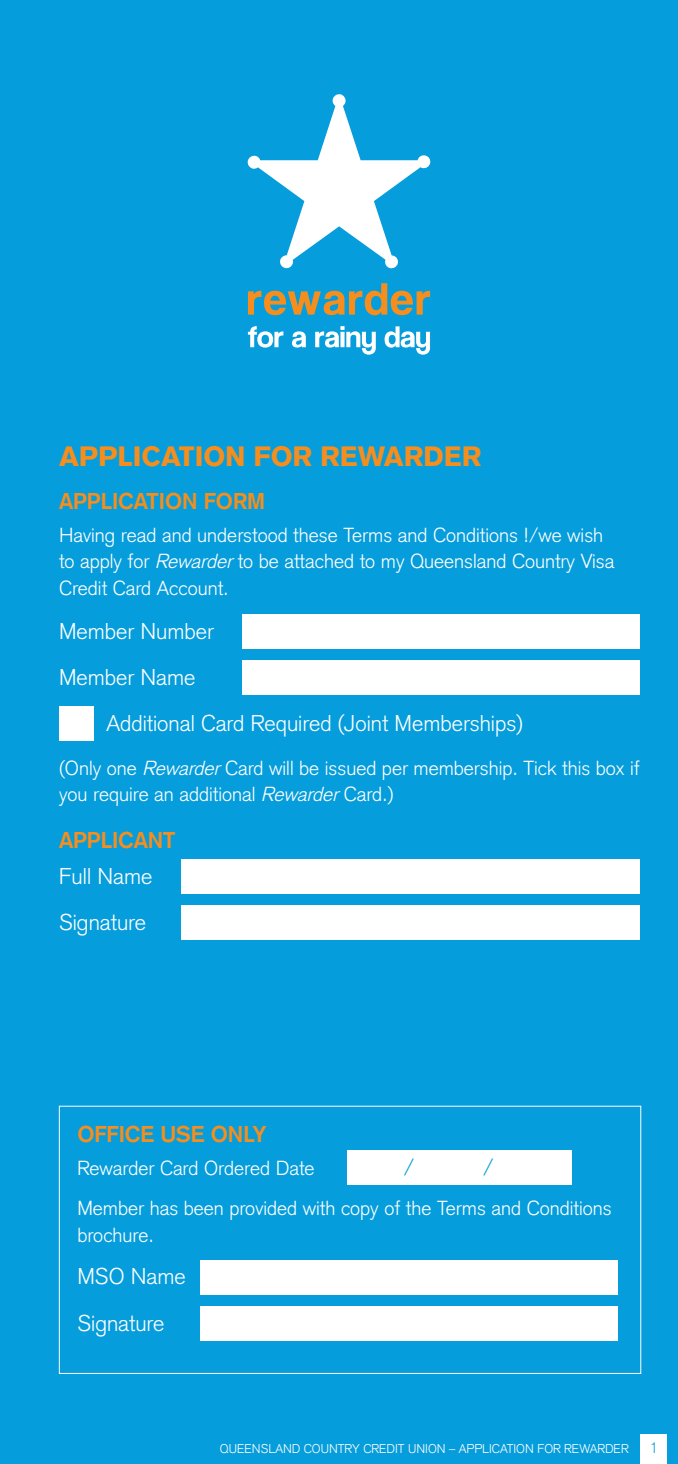
<style>
.page{position:relative;width:678px;height:1464px;background:#fff}
.page>*{position:absolute;margin:0;border:0;box-sizing:border-box;transform-origin:0 0}
.t1{font:900 27.5px "Akzidenz Grotesk";color:#f68e1e}
.t2{font:300 22.5px/46.2px "Akzidenz Grotesk";color:#fff}
.t3{font:700 22.5px "Akzidenz Grotesk";color:#f68e1e}
.t4{font:300 22.5px "Akzidenz Grotesk";color:#069ddc}
.t5{font:300 20px/26.2px "Akzidenz Grotesk";color:#fff}
.t6{font:300 15px "Akzidenz Grotesk";color:#069ddc}
.t7{font:300 12.5px "Akzidenz Grotesk";color:#fff}
.s1{font-style:italic}
</style>
<div class="page">
<div style="left:0;top:0;width:677px;height:1464px;background:#069ddc"></div>
<div style="left:241px;top:614px;width:398px;height:35px;background:#fff"></div>
<div style="left:241px;top:660px;width:398px;height:35px;background:#fff"></div>
<div style="left:59px;top:706px;width:35px;height:35px;background:#fff"></div>
<div style="left:181px;top:859px;width:459px;height:35px;background:#fff"></div>
<div style="left:181px;top:905px;width:459px;height:35px;background:#fff"></div>
<div style="left:347px;top:1150px;width:225px;height:35px;background:#fff"></div>
<div style="left:200px;top:1260px;width:417px;height:34px;background:#fff"></div>
<div style="left:200px;top:1306px;width:417px;height:35px;background:#fff"></div>
<div style="left:59px;top:1106px;width:581px;height:268px;border:1px solid #fff"></div>
<svg style="left:247px;top:94px;width:184px;height:175px"></svg>
<svg style="left:248px;top:326px;width:35px;height:22px"></svg>
<svg style="left:292px;top:331px;width:14px;height:17px"></svg>
<svg style="left:315px;top:326px;width:60px;height:29px"></svg>
<svg style="left:384px;top:326px;width:46px;height:29px"></svg>
<svg style="left:248px;top:283px;width:182px;height:32px"></svg>
<div style="left:640px;top:1434px;width:26px;height:30px;background:#fff"></div>
<h1 class="t1" style="left:59px;top:439px;width:424px">APPLICATION FOR REWARDER</h1>
<p class="t3" style="left:59px;top:488px;width:207px">APPLICATION FORM</p>
<p class="t5" style="left:59px;top:522px;width:556px">Having read and understood these Terms and Conditions !/we wish to apply for <span class="s1">Rewarder</span>to be attached to my Queensland Country Visa<br>Credit Card Account.</p>
<p class="t2" style="left:59px;top:608px;width:156px">Member Number</p>
<p class="t2" style="left:59px;top:654px;width:138px">Member Name</p>
<p class="t2" style="left:106px;top:700px;width:418px">Additional Card Required (Joint Memberships)</p>
<p class="t5" style="left:59px;top:755px;width:582px">(Only one <span class="s1">Rewarder</span>Card will be issued per membership. Tick this box if you require an additional <span class="s1">Rewarder</span>Card.)</p>
<p class="t3" style="left:59px;top:827px;width:118px">APPLICANT</p>
<p class="t2" style="left:59px;top:853px;width:95px">Full Name<br>Signature</p>
<p class="t3" style="left:77px;top:1120px;width:191px">OFFICE USE ONLY</p>
<p class="t5" style="left:77px;top:1155px;width:239px">Rewarder Card Ordered Date</p>
<p class="t4" style="left:404px;top:1154px;width:12px">/</p>
<p class="t4" style="left:483px;top:1154px;width:12px">/</p>
<p class="t5" style="left:77px;top:1195px;width:535px">Member has been provided with copy of the Terms and Conditions brochure.</p>
<p class="t2" style="left:77px;top:1254px;width:110px">MSO Name<br>Signature</p>
<p class="t7" style="left:220px;top:1441px;width:410px">QUEENSLAND COUNTRY CREDIT UNION – APPLICATION FOR REWARDER</p>
<p class="t6" style="left:649px;top:1439px;width:10px">1</p>
</div>
